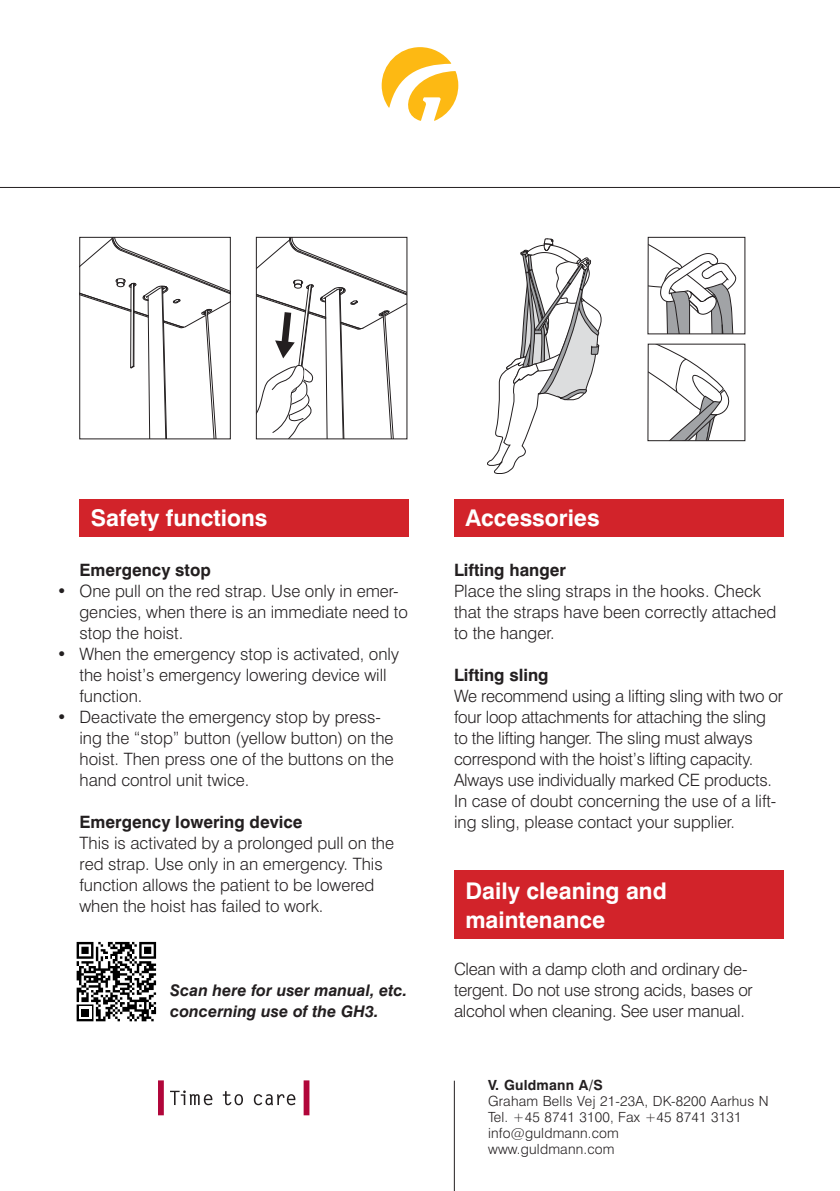
<style>
.page{position:relative;width:840px;height:1191px;background:#fff}
.page>*{position:absolute;margin:0;border:0;box-sizing:border-box;transform-origin:0 0}
.t1{font:700 23px/29px "Swiss 721 BT";color:#fff}
.t2{font:300 17px/21px "Swiss 721 BT";color:#231f20}
.t3{font:700 17px "Swiss 721 BT";color:#231f20}
.t4{font:italic 700 16px/21px "Swiss 721 BT";color:#231f20}
.t5{font:300 14px/16px "Swiss 721 BT";letter-spacing:.015em;color:#231f20}
.t6{font:700 14px "Swiss 721 BT";letter-spacing:.015em;color:#231f20}
</style>
<div class="page">
<hr style="left:0;top:187px;width:839px;height:1px;background:#231f20">
<svg style="left:381px;top:47px;width:77px;height:74px"></svg>
<div style="left:303px;top:1080px;width:6px;height:35px;background:#b1063a"></div>
<div style="left:158px;top:1080px;width:6px;height:35px;background:#b1063a"></div>
<svg style="left:170px;top:1090px;width:42px;height:15px"></svg>
<svg style="left:223px;top:1091px;width:20px;height:14px"></svg>
<svg style="left:254px;top:1094px;width:41px;height:11px"></svg>
<hr style="left:454px;top:1080px;width:1px;height:111px;background:#231f20">
<svg style="left:81px;top:239px;width:147px;height:198px"></svg>
<div style="left:79px;top:237px;width:151px;height:202px;border:1px solid #231f20"></div>
<svg style="left:258px;top:239px;width:147px;height:198px"></svg>
<div style="left:256px;top:237px;width:151px;height:202px;border:1px solid #231f20"></div>
<svg style="left:487px;top:238px;width:114px;height:236px"></svg>
<svg style="left:649px;top:244px;width:87px;height:88px"></svg>
<div style="left:647px;top:237px;width:97px;height:97px;border:1px solid #231f20"></div>
<svg style="left:649px;top:346px;width:80px;height:93px"></svg>
<div style="left:79px;top:499px;width:329px;height:38px;background:#d2232a"></div>
<div style="left:454px;top:499px;width:328px;height:38px;background:#d2232a"></div>
<div style="left:454px;top:871px;width:328px;height:68px;background:#d2232a"></div>
<svg style="left:77px;top:942px;width:79px;height:79px"></svg>
<h1 class="t1" style="left:91px;top:505px;width:178px">Safety functions</h1>
<p class="t3" style="left:79px;top:563px;width:133px">Emergency stop</p>
<p class="t2" style="left:79px;top:582px;width:330px;text-indent:-23px">• One pull on the red strap. Use only in emer&shy;gencies, when there is an immediate need to stop the hoist.</p>
<p class="t2" style="left:79px;top:645px;width:321px;text-indent:-23px">• When the emergency stop is activated, only the hoist’s emergency lowering device will function.</p>
<p class="t2" style="left:79px;top:708px;width:316px;text-indent:-23px">• Deactivate the emergency stop by press&shy;ing the “stop” button (yellow button) on the hoist. Then press one of the buttons on the hand control unit twice.</p>
<p class="t3" style="left:79px;top:815px;width:224px">Emergency lowering device</p>
<p class="t2" style="left:79px;top:834px;width:316px">This is activated by a prolonged pull on the red strap. Use only in an emergency. This function allows the patient to be lowered when the hoist has failed to work.</p>
<p class="t4" style="left:170px;top:981px;width:238px">Scan here for user manual, etc. concerning use of the GH3.</p>
<h1 class="t1" style="left:465px;top:505px;width:136px">Accessories</h1>
<p class="t3" style="left:454px;top:563px;width:113px">Lifting hanger</p>
<p class="t2" style="left:454px;top:582px;width:323px">Place the sling straps in the hooks. Check that the straps have been correctly attached to the hanger.</p>
<p class="t3" style="left:454px;top:668px;width:96px">Lifting sling</p>
<p class="t2" style="left:454px;top:687px;width:330px">We recommend using a lifting sling with two or four loop attachments for attaching the sling to the lifting hanger. The sling must always correspond with the hoist’s lifting capacity.<br>Always use individually marked CE products.<br>In case of doubt concerning the use of a lift&shy;ing sling, please contact your supplier.</p>
<h1 class="t1" style="left:465px;top:878px;width:203px">Daily cleaning and maintenance</h1>
<p class="t2" style="left:454px;top:960px;width:300px">Clean with a damp cloth and ordinary de&shy;tergent. Do not use strong acids, bases or alcohol when cleaning. See user manual.</p>
<p class="t6" style="left:488px;top:1079px;width:116px">V. Guldmann A/S</p>
<p class="t5" style="left:488px;top:1094px;width:282px">Graham Bells Vej 21-23A, DK-8200 Aarhus N<br>Tel. +45 8741 3100, Fax +45 8741 3131 info@guldmann.com<br>www.guldmann.com</p>
</div>
